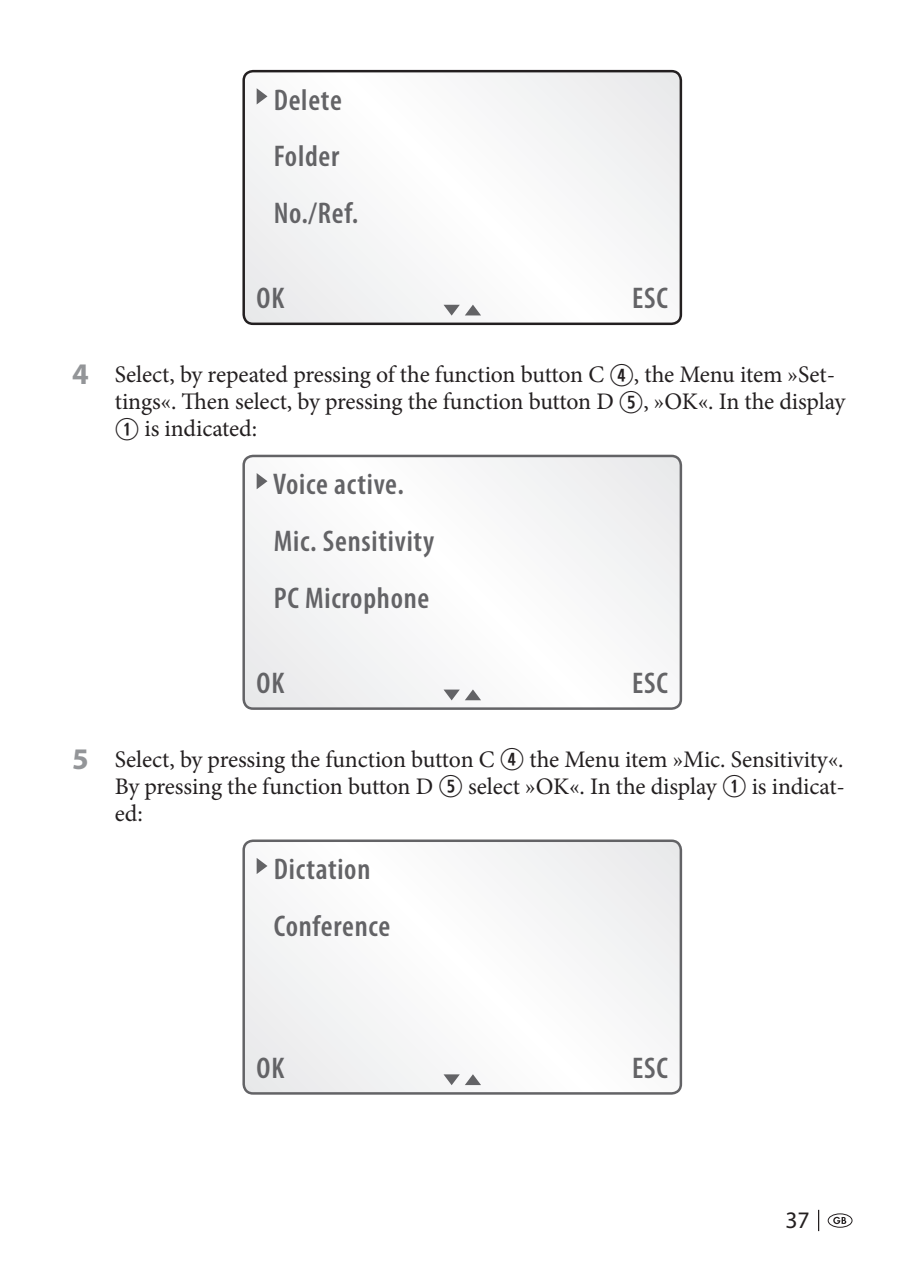
<style>
.page{position:relative;width:922px;height:1277px;background:#fff}
.page>*{position:absolute;margin:0;border:0;box-sizing:border-box;transform-origin:0 0}
.t1{font:600 condensed 30px/56.8px "Myriad Pro";letter-spacing:.025em;color:#636366}
.t2{font:23.75px/27px "Minion Pro";letter-spacing:-.01em;color:#231f20}
.t3{font:23.75px "Myriad Pro";color:#231f20}
.s1{font-family:"Myriad Pro";font-weight:700;font-size:30px;color:#939598}
.s2{font-family:"Combi Numerals Pro";font-size:30px}
</style>
<div class="page">
<hr style="left:817px;top:1210px;width:2px;height:21px;background:#231f20">
<div style="left:827px;top:1213px;width:25px;height:14px;border:1px solid #231f20;border-radius:50%"></div>
<svg style="left:833px;top:1217px;width:13px;height:7px"></svg>
<svg style="left:245px;top:73px;width:434px;height:249px"></svg>
<div style="left:242px;top:70px;width:440px;height:255px;border:2px solid #231f20;border-radius:9px"></div>
<svg style="left:443px;top:305px;width:38px;height:11px"></svg>
<svg style="left:256px;top:88px;width:11px;height:16px"></svg>
<svg style="left:245px;top:456px;width:435px;height:251px"></svg>
<div style="left:242px;top:455px;width:440px;height:255px;border:2px solid #636366;border-radius:9px"></div>
<svg style="left:443px;top:689px;width:38px;height:11px"></svg>
<svg style="left:256px;top:473px;width:11px;height:16px"></svg>
<svg style="left:245px;top:842px;width:435px;height:251px"></svg>
<div style="left:242px;top:839px;width:440px;height:255px;border:2px solid #636366;border-radius:9px"></div>
<svg style="left:443px;top:1074px;width:38px;height:11px"></svg>
<svg style="left:256px;top:858px;width:11px;height:16px"></svg>
<p class="t1" style="left:274px;top:72px;width:86px">Delete<br>Folder<br>No./Ref.</p>
<p class="t1" style="left:256px;top:270px;width:29px">OK</p>
<p class="t1" style="left:632px;top:270px;width:37px">ESC</p>
<p class="t2" style="left:115px;top:361px;width:732px;text-indent:-43px"><span class="s1">4</span> Select, by repeated pressing of the function button C <span class="s2">r</span>, the Menu item »Set&shy;tings«. Then select, by pressing the function button D <span class="s2">t</span>, »OK«. In the display <span class="s2">q</span> is indicated:</p>
<p class="t1" style="left:273px;top:456px;width:163px">Voice active.<br>Mic. Sensitivity<br>PC Microphone</p>
<p class="t1" style="left:256px;top:655px;width:29px">OK</p>
<p class="t1" style="left:632px;top:655px;width:37px">ESC</p>
<p class="t2" style="left:115px;top:745px;width:731px;text-align:justify;text-indent:-43px"><span class="s1">5</span> Select, by pressing the function button C <span class="s2">r</span> the Menu item »Mic. Sensitivity«.<br>By pressing the function button D <span class="s2">t</span> select »OK«. In the display <span class="s2">q</span> is indicat&shy;ed:</p>
<p class="t1" style="left:274px;top:841px;width:118px">Dictation<br>Conference</p>
<p class="t1" style="left:256px;top:1040px;width:29px">OK</p>
<p class="t1" style="left:632px;top:1040px;width:37px">ESC</p>
<p class="t3" style="left:785px;top:1206px;width:26px">37</p>
</div>
